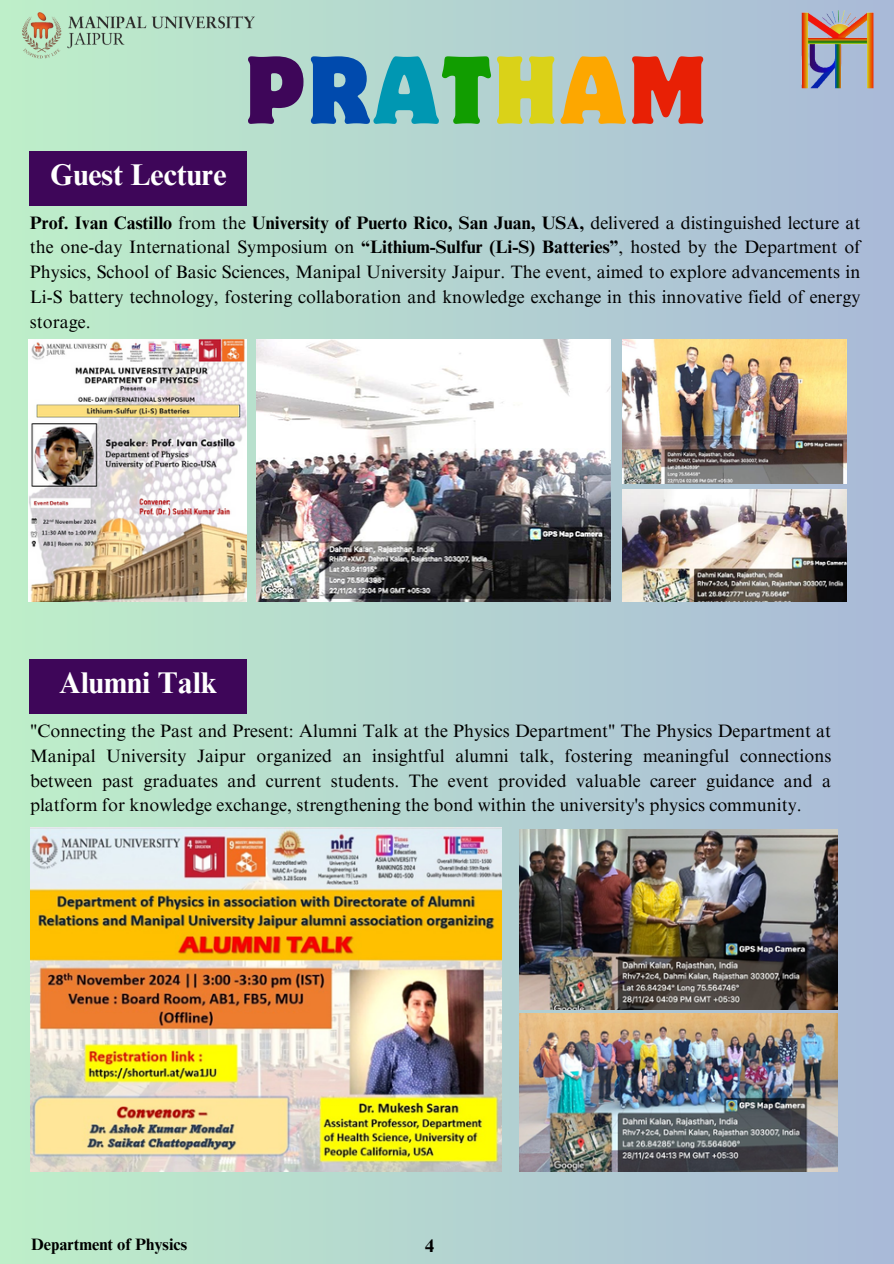
<style>
.page{position:relative;width:894px;height:1264px;background:#fff}
.page>*{position:absolute;margin:0;border:0;box-sizing:border-box;transform-origin:0 0}
.t1{font:semi-condensed 85.2px "Motter Corpus Std";letter-spacing:.05em;color:#3e0659}
.t2{font:700 30px "Times NRMT Pro";color:#fff}
.t3{font:18px/24.8px "Times NRMT Pro";color:#000;text-align:justify}
.t4{font:700 18px "Times NRMT Pro";color:#000}
.t5{font:700 16.5px "Times NRMT Pro";color:#000}
.s1{color:#004aad}
.s2{color:#0097b2}
.s3{color:#119d00}
.s4{color:#dad218}
.s5{color:#fda700}
.s6{color:#e82005}
.s7{font-weight:700}
</style>
<div class="page">
<div style="left:0;top:0;width:893px;height:1263px;background:linear-gradient(to right,#beefc9,#a9b9d8)"></div>
<img style="left:4px;top:0;width:267px;height:90px">
<img style="left:799px;top:10px;width:77px;height:79px">
<img style="left:28px;top:339px;width:218px;height:262px">
<img style="left:30px;top:827px;width:471px;height:344px">
<img style="left:519px;top:829px;width:318px;height:180px">
<div style="left:30px;top:151px;width:217px;height:55px;background:#3e0659"></div>
<div style="left:30px;top:659px;width:217px;height:55px;background:#3e0659"></div>
<img style="left:519px;top:1013px;width:318px;height:158px">
<img style="left:622px;top:339px;width:223px;height:144px">
<img style="left:256px;top:339px;width:354px;height:262px">
<img style="left:622px;top:489px;width:223px;height:112px">
<p class="t2" style="left:50px;top:163px;width:178px">Guest Lecture</p>
<h2 class="t1" style="left:245px;top:56px;width:461px">P<span class="s1">R</span><span class="s2">A</span><span class="s3">T</span><span class="s4">H</span><span class="s5">A</span><span class="s6">M</span></h2>
<p class="t3" style="left:30px;top:212px;width:831px"><span class="s7">Prof. Ivan Castillo</span> from the <span class="s7">University of Puerto Rico, San Juan, USA,</span> delivered a distinguished lecture at the one-day International Symposium on <span class="s7">“Lithium-Sulfur (Li-S) Batteries”</span>, hosted by the Department of Physics, School of Basic Sciences, Manipal University Jaipur. The event, aimed to explore advancements in Li-S battery technology, fostering collaboration and knowledge exchange in this innovative field of energy storage.</p>
<h1 class="t2" style="left:59px;top:671px;width:160px">Alumni Talk</h1>
<p class="t3" style="left:30px;top:720px;width:802px">"Connecting the Past and Present: Alumni Talk at the Physics Department" The Physics Department at Manipal University Jaipur organized an insightful alumni talk, fostering meaningful connections between past graduates and current students. The event provided valuable career guidance and a platform for knowledge exchange, strengthening the bond within the university's physics community.</p>
<p class="t5" style="left:31px;top:1237px;width:157px">Department of Physics</p>
<p class="t4" style="left:425px;top:1238px;width:10px">4</p>
</div>
